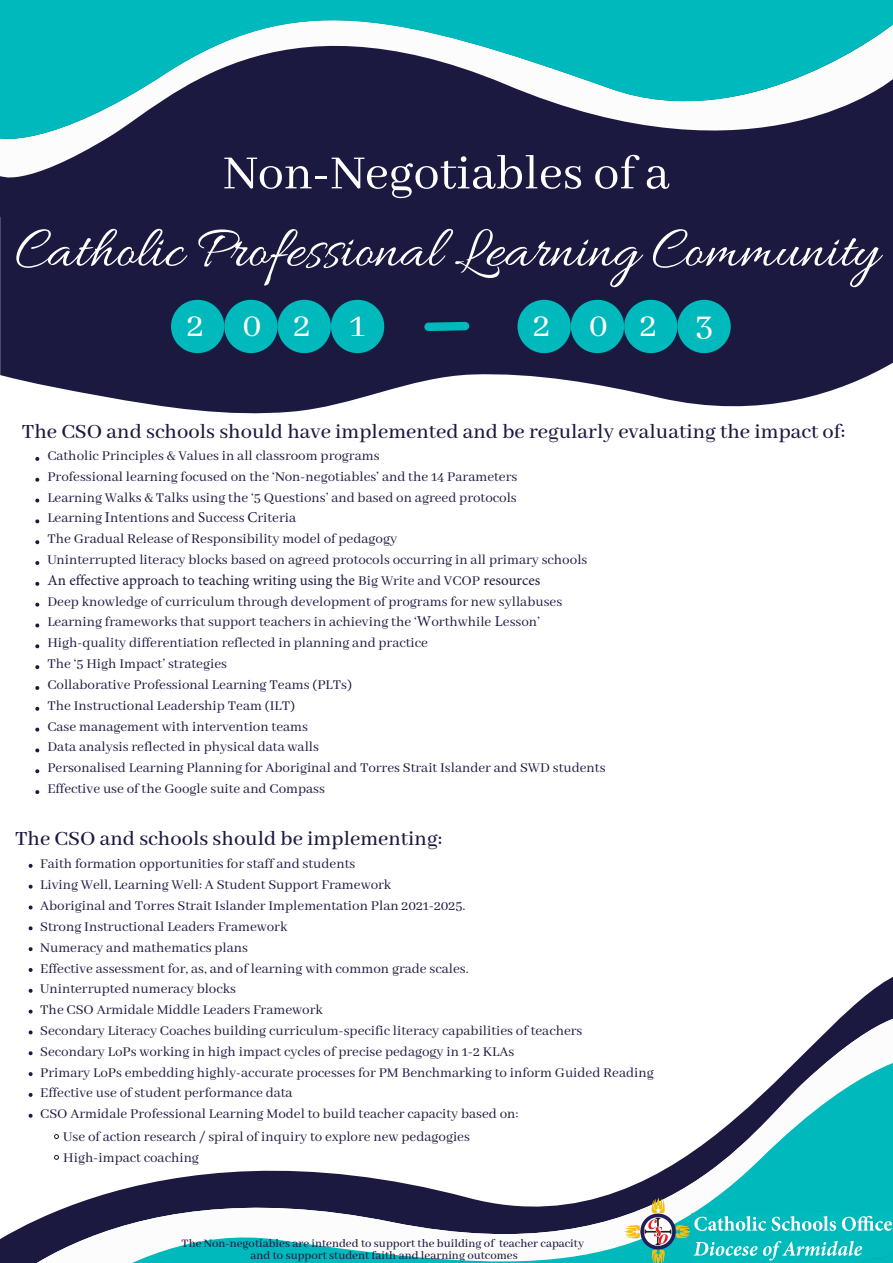
<style>
.page{position:relative;width:893px;height:1263px;background:#fff}
.page>*{position:absolute;margin:0;border:0;box-sizing:border-box;transform-origin:0 0}
.t1{font:60px "Allura";color:#fff}
.t2{font:52.5px "Abhaya Libre";color:#fff}
.t3{font:37.5px "Abhaya Libre";color:#fff}
.t4{font:500 22.5px "Abhaya Libre";color:#1b193f}
.t5{font:15px/20.9px "Abhaya Libre";color:#1b193f}
.t6{font:500 12.67px "Abhaya Libre";color:#1b193f}
.s1{font-family:"Minion Pro"}
</style>
<div class="page">
<svg style="left:0;top:229px;width:893px;height:185px;background:#383657"></svg>
<div style="left:0;top:192px;width:893px;height:37px;background:#1b193f"></div>
<div style="left:0;top:149px;width:893px;height:43px;background:#1b193f"></div>
<svg style="left:0;top:0;width:893px;height:149px"></svg>
<svg style="left:171px;top:300px;width:213px;height:53px;background:#0597a1"></svg>
<svg style="left:517px;top:300px;width:214px;height:53px;background:#0596a1"></svg>
<svg style="left:420px;top:317px;width:54px;height:18px"></svg>
<svg style="left:35px;top:457px;width:4px;height:4px"></svg>
<svg style="left:35px;top:478px;width:4px;height:4px"></svg>
<svg style="left:35px;top:499px;width:4px;height:3px"></svg>
<svg style="left:35px;top:519px;width:4px;height:4px"></svg>
<svg style="left:35px;top:540px;width:4px;height:4px"></svg>
<svg style="left:35px;top:561px;width:4px;height:4px"></svg>
<svg style="left:35px;top:582px;width:4px;height:4px"></svg>
<svg style="left:35px;top:603px;width:4px;height:4px"></svg>
<svg style="left:35px;top:623px;width:4px;height:4px"></svg>
<svg style="left:35px;top:644px;width:4px;height:4px"></svg>
<svg style="left:35px;top:665px;width:4px;height:4px"></svg>
<svg style="left:35px;top:686px;width:4px;height:4px"></svg>
<svg style="left:35px;top:707px;width:4px;height:4px"></svg>
<svg style="left:35px;top:728px;width:4px;height:3px"></svg>
<svg style="left:35px;top:748px;width:4px;height:4px"></svg>
<svg style="left:35px;top:769px;width:4px;height:4px"></svg>
<svg style="left:35px;top:790px;width:4px;height:4px"></svg>
<svg style="left:29px;top:864px;width:4px;height:4px"></svg>
<svg style="left:29px;top:885px;width:4px;height:4px"></svg>
<svg style="left:29px;top:905px;width:4px;height:4px"></svg>
<svg style="left:29px;top:926px;width:4px;height:4px"></svg>
<svg style="left:29px;top:947px;width:4px;height:4px"></svg>
<svg style="left:28px;top:998px;width:865px;height:46px"></svg>
<svg style="left:0;top:1044px;width:893px;height:219px"></svg>
<img style="left:691px;top:1211px;width:202px;height:51px">
<img style="left:624px;top:1197px;width:67px;height:66px">
<p class="t2" style="left:223px;top:144px;width:448px">Non-Negotiables of a</p>
<p class="t1" style="left:15px;top:216px;width:865px">Catholic Professional Learning Community</p>
<p class="t3" style="left:187px;top:304px;width:19px">2</p>
<p class="t3" style="left:242px;top:304px;width:21px">0</p>
<p class="t3" style="left:293px;top:304px;width:19px">2</p>
<p class="t3" style="left:350px;top:304px;width:17px">1</p>
<p class="t3" style="left:533px;top:304px;width:19px">2</p>
<p class="t3" style="left:589px;top:304px;width:21px">0</p>
<p class="t3" style="left:640px;top:304px;width:19px">2</p>
<p class="t3" style="left:695px;top:304px;width:20px">3</p>
<p class="t4" style="left:22px;top:419px;width:825px">The CSO and schools should have implemented and be regularly evaluating the impact of:</p>
<p class="t5" style="left:47px;top:446px;width:560px">Catholic Principles &amp; Values in all classroom programs<br>Professional learning focused on the ‘Non-negotiables’ and the 14 Parameters<br>Learning Walks &amp; Talks using the ‘5 Questions’ and based on agreed protocols<br>Learning <span class="s1">I</span>ntentions and <span class="s1">S</span>uccess <span class="s1">C</span>riteria<br>The Gradual Release of Responsibility model of pedagogy<br>Uninterrupted literacy blocks based on agreed protocols occurring in all primary schools <span class="s1">An effective approach to teaching writing using the</span> Big Write and VCOP <span class="s1">resources<br></span>Deep knowledge of curriculum through development of programs for new syllabuses Learning frameworks that support teachers in achieving the ‘<span class="s1">W</span>orthwhile <span class="s1">L</span>esson’ High-quality differentiation reflected in planning and practice<br>The ‘5 High Impact’ strategies<br>Collaborative Professional Learning Teams (PLTs)<br>The Instructional Leadership Team (ILT)<br>Case management with intervention teams<br>Data analysis reflected in physical data walls<br>Personalised Learning Planning for Aboriginal and Torres Strait Islander and SWD students Effective use of the Google suite and Compass</p>
<p class="t4" style="left:15px;top:826px;width:429px">The CSO and schools should be implementing:</p>
<p class="t5" style="left:40px;top:854px;width:615px">Faith formation opportunities for staff and students<br>Living Well, Learning Well: A Student Support Framework<br>Aboriginal and Torres Strait Islander Implementation Plan 2021-2025.<br>Strong Instructional Leaders Framework<br>Numeracy and mathematics plans<br>Effective assessment for, as, and of learning with common grade scales.<br>Uninterrupted numeracy blocks<br>The CSO Armidale Middle Leaders Framework<br>Secondary Literacy Coaches building curriculum-specific literacy capabilities of teachers<br>Secondary LoPs working in high impact cycles of precise pedagogy in 1-2 KLAs<br>Primary LoPs embedding highly-accurate processes for PM Benchmarking to inform Guided Reading Effective use of student performance data<br>CSO Armidale Professional Learning Model to build teacher capacity based on:</p>
<p class="t5" style="left:63px;top:1127px;width:408px">Use of action research / spiral of inquiry to explore new pedagogies<br>High-impact coaching</p>
<p class="t6" style="left:182px;top:1236px;width:404px">The Non-negotiables are intended to support the building of teacher capacity</p>
<p class="t6" style="left:250px;top:1248px;width:269px">and to support student faith and learning outcomes</p>
</div>
